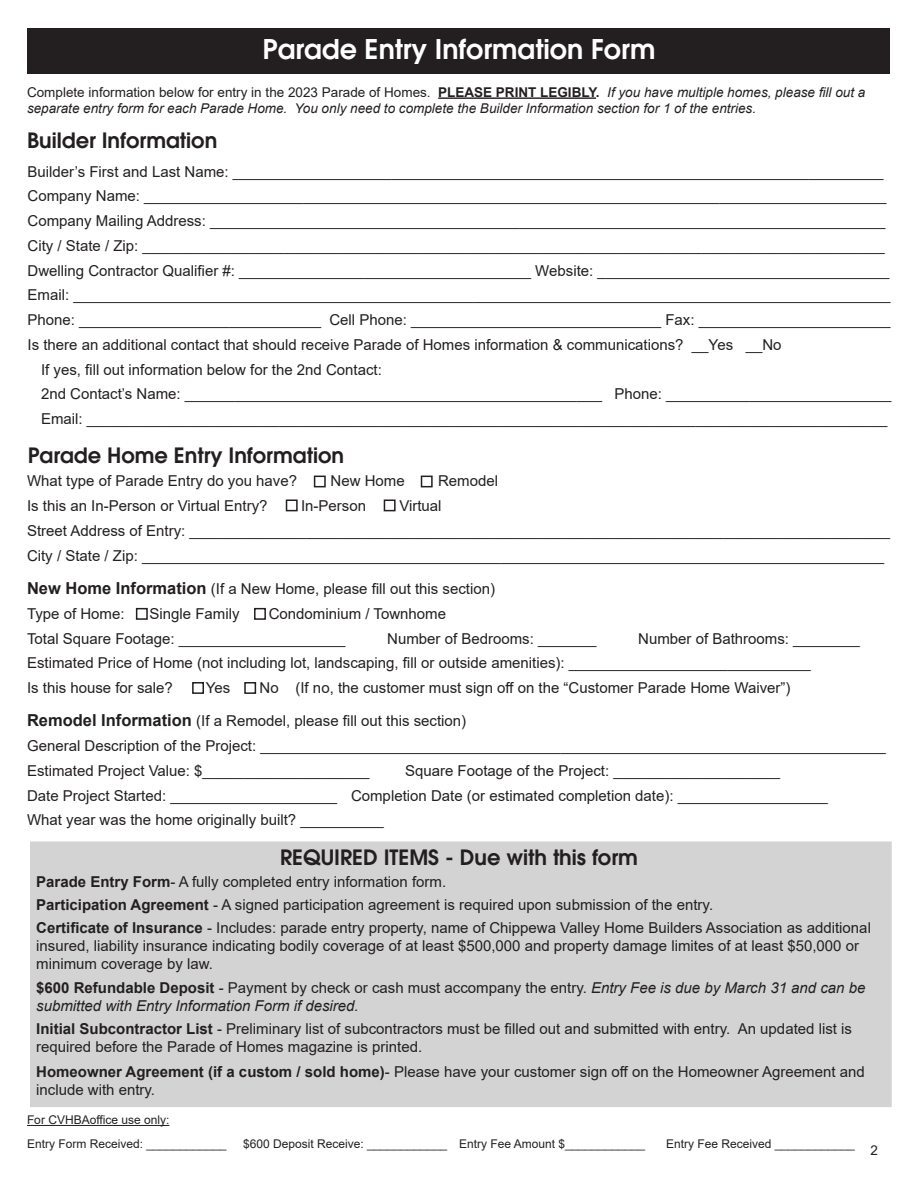
<style>
.page{position:relative;width:918px;height:1188px;background:#fff}
.page>*{position:absolute;margin:0;border:0;box-sizing:border-box;transform-origin:0 0}
.t1{font:600 27px "Avant Garde LT";color:#fff}
.t2{font:600 21px "Avant Garde LT";color:#231f20}
.t3{font:15px/18px "Arial";color:#231f20}
.t4{font:italic 15px/18px "Arial";color:#231f20}
.t5{font:italic 13.5px/16.2px "Arial";color:#231f20}
.t6{font:13.5px "Arial";color:#231f20}
.t7{font:12px "Arial";color:#231f20}
.s1{font-style:normal}
.s2{font-weight:700;font-style:normal}
.s3{font-weight:700;font-size:16.5px}
.s4{font-weight:700}
</style>
<div class="page">
<div style="left:32px;top:843px;width:858px;height:263px;background:#d3d3d3"></div>
<div style="left:28px;top:28px;width:862px;height:45px;background:#231f20"></div>
<hr style="left:438px;top:97px;width:158px;height:2px;background:#231f20">
<div style="left:136px;top:608px;width:12px;height:12px;border:2px solid #231f20"></div>
<div style="left:254px;top:608px;width:12px;height:12px;border:2px solid #231f20"></div>
<div style="left:314px;top:476px;width:12px;height:11px;border:2px solid #231f20"></div>
<div style="left:421px;top:476px;width:12px;height:11px;border:2px solid #231f20"></div>
<div style="left:286px;top:500px;width:12px;height:11px;border:2px solid #231f20"></div>
<div style="left:384px;top:500px;width:12px;height:11px;border:2px solid #231f20"></div>
<div style="left:192px;top:682px;width:12px;height:12px;border:2px solid #231f20"></div>
<div style="left:244px;top:682px;width:12px;height:12px;border:2px solid #231f20"></div>
<hr style="left:27px;top:1125px;width:142px;height:1px;background:#231f20">
<p class="t1" style="left:263px;top:31px;width:394px">Parade Entry Information Form</p>
<p class="t5" style="left:27px;top:84px;width:840px"><span class="s1">Complete information below for entry in the 2023 Parade of Homes.</span> <span class="s2">PLEASE PRINT LEGIBLY.</span> If you have multiple homes, please fill out a separate entry form for each Parade Home. You only need to complete the Builder Information section for 1 of the entries.</p>
<p class="t2" style="left:27px;top:127px;width:192px">Builder Information</p>
<p class="t3" style="left:28px;top:162px;width:857px">Builder’s First and Last Name: ______________________________________________________________________________</p>
<p class="t3" style="left:28px;top:187px;width:860px">Company Name: _________________________________________________________________________________________</p>
<p class="t3" style="left:28px;top:212px;width:860px">Company Mailing Address: _________________________________________________________________________________</p>
<p class="t3" style="left:28px;top:237px;width:859px">City / State / Zip: _________________________________________________________________________________________</p>
<p class="t3" style="left:28px;top:261px;width:864px">Dwelling Contractor Qualifier #: ___________________________________ Website: ___________________________________</p>
<p class="t3" style="left:28px;top:286px;width:865px">Email: __________________________________________________________________________________________________</p>
<p class="t3" style="left:28px;top:311px;width:865px">Phone: _____________________________ Cell Phone: ______________________________ Fax: _______________________</p>
<p class="t3" style="left:28px;top:336px;width:756px">Is there an additional contact that should receive Parade of Homes information &amp; communications? __Yes __No</p>
<p class="t3" style="left:41px;top:360px;width:342px">If yes, fill out information below for the 2nd Contact:</p>
<p class="t3" style="left:41px;top:385px;width:852px">2nd Contact’s Name: __________________________________________________ Phone: ___________________________</p>
<p class="t3" style="left:41px;top:410px;width:848px">Email: ________________________________________________________________________________________________</p>
<p class="t2" style="left:28px;top:441px;width:318px">Parade Home Entry Information</p>
<p class="t3" style="left:27px;top:472px;width:272px">What type of Parade Entry do you have?</p>
<p class="t3" style="left:331px;top:472px;width:76px">New Home</p>
<p class="t3" style="left:438px;top:472px;width:62px">Remodel</p>
<p class="t3" style="left:27px;top:497px;width:242px">Is this an In-Person or Virtual Entry?</p>
<p class="t3" style="left:301px;top:497px;width:67px">In-Person</p>
<p class="t3" style="left:399px;top:497px;width:44px">Virtual</p>
<p class="t3" style="left:27px;top:522px;width:865px">Street Address of Entry: ____________________________________________________________________________________</p>
<p class="t3" style="left:27px;top:546px;width:859px">City / State / Zip: _________________________________________________________________________________________</p>
<p class="t3" style="left:27px;top:580px;width:470px"><span class="s3">New Home Information</span> (If a New Home, please fill out this section)</p>
<p class="t3" style="left:27px;top:604px;width:99px">Type of Home:</p>
<p class="t3" style="left:150px;top:604px;width:92px">Single Family</p>
<p class="t3" style="left:269px;top:604px;width:179px">Condominium / Townhome</p>
<p class="t3" style="left:27px;top:629px;width:320px">Total Square Footage: ____________________</p>
<p class="t3" style="left:387px;top:629px;width:211px">Number of Bedrooms: _______</p>
<p class="t3" style="left:638px;top:629px;width:223px">Number of Bathrooms: ________</p>
<p class="t3" style="left:27px;top:654px;width:785px">Estimated Price of Home (not including lot, landscaping, fill or outside amenities): _____________________________</p>
<p class="t3" style="left:27px;top:679px;width:147px">Is this house for sale?</p>
<p class="t3" style="left:206px;top:679px;width:26px">Yes</p>
<p class="t3" style="left:260px;top:679px;width:532px">No (If no, the customer must sign off on the “Customer Parade Home Waiver”)</p>
<p class="t3" style="left:27px;top:712px;width:441px"><span class="s3">Remodel Information</span> (If a Remodel, please fill out this section)</p>
<p class="t3" style="left:27px;top:737px;width:860px">General Description of the Project: ___________________________________________________________________________</p>
<p class="t3" style="left:27px;top:761px;width:344px">Estimated Project Value: $____________________</p>
<p class="t3" style="left:405px;top:761px;width:377px">Square Footage of the Project: ____________________</p>
<p class="t3" style="left:27px;top:786px;width:802px">Date Project Started: ____________________ Completion Date (or estimated completion date): __________________</p>
<p class="t3" style="left:27px;top:811px;width:358px">What year was the home originally built? __________</p>
<p class="t2" style="left:280px;top:843px;width:359px">REQUIRED ITEMS - Due with this form</p>
<p class="t3" style="left:36px;top:872px;width:412px"><span class="s4">Parade Entry Form</span>- A fully completed entry information form.</p>
<p class="t3" style="left:36px;top:896px;width:678px"><span class="s4">Participation Agreement</span> - A signed participation agreement is required upon submission of the entry.</p>
<p class="t3" style="left:36px;top:919px;width:836px"><span class="s4">Certificate of Insurance</span> - Includes: parade entry property, name of Chippewa Valley Home Builders Association as additional insured, liability insurance indicating bodily coverage of at least $500,000 and property damage limites of at least $50,000 or minimum coverage by law.</p>
<p class="t4" style="left:36px;top:979px;width:831px"><span class="s2">$600 Refundable Deposit</span> <span class="s1">- Payment by check or cash must accompany the entry.</span> Entry Fee is due by March 31 and can be submitted with Entry Information Form if desired.</p>
<p class="t3" style="left:36px;top:1020px;width:817px"><span class="s4">Initial Subcontractor List</span> - Preliminary list of subcontractors must be filled out and submitted with entry. An updated list is required before the Parade of Homes magazine is printed.</p>
<p class="t3" style="left:36px;top:1062px;width:830px"><span class="s4">Homeowner Agreement (if a custom / sold home)</span>- Please have your customer sign off on the Homeowner Agreement and include with entry.</p>
<p class="t7" style="left:27px;top:1112px;width:144px">For CVHBAoffice use only:</p>
<p class="t7" style="left:27px;top:1135px;width:201px">Entry Form Received: ____________</p>
<p class="t7" style="left:243px;top:1135px;width:404px">$600 Deposit Receive: ____________ Entry Fee Amount $____________</p>
<p class="t7" style="left:666px;top:1135px;width:190px">Entry Fee Received ____________</p>
<p class="t6" style="left:870px;top:1141px;width:9px">2</p>
</div>
